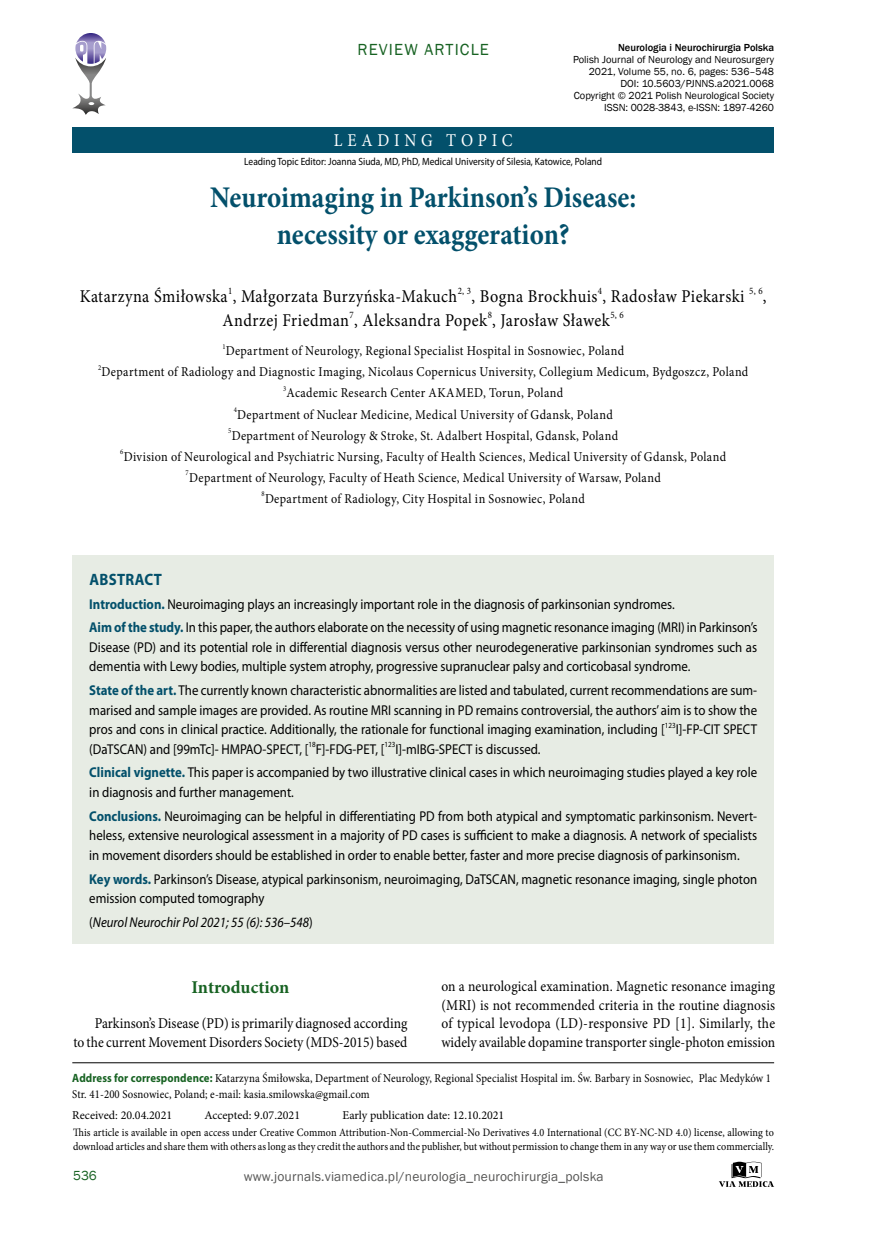
<style>
.page{position:relative;width:872px;height:1234px;background:#fff}
.page>*{position:absolute;margin:0;border:0;box-sizing:border-box;transform-origin:0 0}
.t1{font:700 30px/36.6px "Minion Pro";color:#03506b;text-align:center;scale:.9 1}
.t2{font:18px "Minion Pro";letter-spacing:.03em;color:#000;scale:.9 1}
.t3{font:700 18px "Minion Pro";letter-spacing:-.005em;color:#176222}
.t4{font:18px "Minion Pro";letter-spacing:.295em;color:#fff;scale:.9 1}
.t5{font:16.5px "Franklin Gothic";letter-spacing:.07em;color:#176222}
.t6{font:700 16.5px "Myriad Pro";letter-spacing:.02em;color:#03506b;scale:.9 1}
.t7{font:15px/18.8px "Minion Pro";color:#000;text-align:right;scale:.9 1}
.t8{font:14.25px/19.5px "Myriad Pro";color:#000;scale:.9 1}
.t9{font:italic 14.25px "Myriad Pro";color:#000;scale:.9 1}
.t10{font:13.5px/21px "Minion Pro";letter-spacing:.025em;color:#000;text-align:center;scale:.9 1}
.t11{font:13.5px "Franklin Gothic";letter-spacing:.01em;color:#575756}
.t12{font:13.5px "Franklin Gothic";color:#176222}
.t13{font:12px/16.5px "Minion Pro";letter-spacing:.005em;color:#000;scale:.9 1}
.t14{font:12px "Minion Pro";letter-spacing:.005em;color:#000}
.t15{font:11.25px/13.8px "Minion Pro";letter-spacing:.005em;color:#000;scale:.9 1}
.t16{font:10.5px/12px "Franklin Gothic";color:#000;text-align:right}
.t17{font:10.5px "Myriad Pro";color:#000;scale:.9 1}
.t18{font:500 10.5px "Franklin Gothic";color:#000}
.t19{font:9.9px "Minion Pro";color:#000;scale:.9 1}
.s1{font-weight:700;color:#03506b}
.s2{font-style:normal}
.s3{font-family:"Myriad Pro";font-weight:700;color:#176222}
</style>
<div class="page">
<svg style="left:719px;top:1161px;width:55px;height:25px"></svg>
<svg style="left:72px;top:33px;width:34px;height:82px"></svg>
<hr style="left:72px;top:1062px;width:702px;height:1px;background:#000">
<div style="left:72px;top:555px;width:702px;height:388px;background:#e7ece4"></div>
<div style="left:72px;top:127px;width:702px;height:25px;background:#03506b"></div>
<p class="t5" style="left:357px;top:39px;width:133px">REVIEW ARTICLE</p>
<p class="t18" style="left:618px;top:41px;width:157px">Neurologia i Neurochirurgia Polska</p>
<p class="t16" style="left:573px;top:54px;width:203px">Polish Journal of Neurology and Neurosurgery 2021, Volume 55, no. 6, pages: 536–548<br>DOI: 10.5603/PJNNS.a2021.0068<br>Copyright © 2021 Polish Neurological Society ISSN: 0028-3843, e-ISSN: 1897-4260</p>
<p class="t4" style="left:334px;top:128px;width:200px">LEADING TOPIC</p>
<p class="t17" style="left:244px;top:156px;width:399px">Leading Topic Editor: Joanna Siuda, MD, PhD, Medical University of Silesia, Katowice, Poland</p>
<h1 class="t1" style="left:210px;top:179px;width:475px">Neuroimaging in Parkinson’s Disease: necessity or exaggeration?</h1>
<p class="t2" style="left:80px;top:284px;width:421px">Katarzyna Śmiłowska , Małgorzata Burzyńska-Makuch</p>
<p class="t19" style="left:598px;top:284px;width:6px">4</p>
<p class="t19" style="left:749px;top:284px;width:16px">5, 6</p>
<p class="t19" style="left:228px;top:284px;width:6px">1</p>
<p class="t19" style="left:457px;top:284px;width:16px">2, 3</p>
<p class="t2" style="left:471px;top:284px;width:305px">, Bogna Brockhuis , Radosław Piekarski</p>
<p class="t2" style="left:763px;top:284px;width:6px">,</p>
<p class="t19" style="left:488px;top:308px;width:6px">8</p>
<p class="t19" style="left:610px;top:308px;width:16px">5, 6</p>
<p class="t10" style="left:98px;top:340px;width:724px"><sup>1</sup>Department of Neurology, Regional Specialist Hospital in Sosnowiec, Poland<br><sup>2</sup>Department of Radiology and Diagnostic Imaging, Nicolaus Copernicus University, Collegium Medicum, Bydgoszcz, Poland <sup>3</sup>Academic Research Center AKAMED, Torun, Poland<br><sup>4</sup>Department of Nuclear Medicine, Medical University of Gdansk, Poland<br><sup>5</sup>Department of Neurology &amp; Stroke, St. Adalbert Hospital, Gdansk, Poland<br><sup>6</sup>Division of Neurological and Psychiatric Nursing, Faculty of Health Sciences, Medical University of Gdansk, Poland <sup>7</sup>Department of Neurology, Faculty of Heath Science, Medical University of Warsaw, Poland<br><sup>8</sup>Department of Radiology, City Hospital in Sosnowiec, Poland</p>
<p class="t2" style="left:223px;top:308px;width:432px">Andrzej Friedman<sup>7</sup>, Aleksandra Popek , Jarosław Sławek</p>
<p class="t6" style="left:89px;top:570px;width:82px">ABSTRACT</p>
<p class="t8" style="left:89px;top:592px;width:744px;line-height:23.7px"><span class="s1">Introduction.</span> Neuroimaging plays an increasingly important role in the diagnosis of parkinsonian syndromes.<br><span class="s1">Aim of the study.</span> In this paper, the authors elaborate on the necessity of using magnetic resonance imaging (MRI) in Parkinson’s</p>
<p class="t8" style="left:89px;top:637px;width:743px">Disease (PD) and its potential role in differential diagnosis versus other neurodegenerative parkinsonian syndromes such as dementia with Lewy bodies, multiple system atrophy, progressive supranuclear palsy and corticobasal syndrome.</p>
<p class="t8" style="left:89px;top:680px;width:743px;text-align:justify"><span class="s1">State of the art.</span> The currently known characteristic abnormalities are listed and tabulated, current recommendations are sum&shy;marised and sample images are provided. As routine MRI scanning in PD remains controversial, the authors’ aim is to show the pros and cons in clinical practice. Additionally, the rationale for functional imaging examination, including [<sup>123</sup>I]-FP-CIT SPECT (DaTSCAN) and [99mTc]- HMPAO-SPECT, [<sup>18</sup>F]-FDG-PET, [<sup>123</sup>I]-mIBG-SPECT is discussed.</p>
<p class="t8" style="left:89px;top:763px;width:743px"><span class="s1">Clinical vignette.</span> This paper is accompanied by two illustrative clinical cases in which neuroimaging studies played a key role in diagnosis and further management.</p>
<p class="t8" style="left:89px;top:806px;width:743px;text-align:justify"><span class="s1">Conclusions.</span> Neuroimaging can be helpful in differentiating PD from both atypical and symptomatic parkinsonism. Nevert&shy;heless, extensive neurological assessment in a majority of PD cases is sufficient to make a diagnosis. A network of specialists in movement disorders should be established in order to enable better, faster and more precise diagnosis of parkinsonism.</p>
<p class="t8" style="left:89px;top:869px;width:743px"><span class="s1">Key words.</span> Parkinson’s Disease, atypical parkinsonism, neuroimaging, DaTSCAN, magnetic resonance imaging, single photon emission computed tomography</p>
<p class="t9" style="left:89px;top:914px;width:250px"><span class="s2">(</span>Neurol Neurochir Pol 2021; 55 (6): 536–548<span class="s2">)</span></p>
<p class="t3" style="left:191px;top:974px;width:99px">Introduction</p>
<p class="t7" style="left:73px;top:1013px;width:372px">Parkinson’s Disease (PD) is primarily diagnosed according<br>to the current Movement Disorders Society (MDS-2015) based</p>
<p class="t7" style="left:441px;top:976px;width:372px;text-align:justify">on a neurological examination. Magnetic resonance imaging (MRI) is not recommended criteria in the routine diagnosis of typical levodopa (LD)-responsive PD [1]. Similarly, the widely available dopamine transporter single-photon emission</p>
<p class="t13" style="left:72px;top:1069px;width:778px"><span class="s3">Address for correspondence:</span> Katarzyna Śmiłowska, Department of Neurology, Regional Specialist Hospital im. Św. Barbary in Sosnowiec, Plac Medyków 1<br>Str. 41-200 Sosnowiec, Poland; e-mail: kasia.smilowska@gmail.com</p>
<p class="t14" style="left:72px;top:1106px;width:101px">Received: 20.04.2021</p>
<p class="t14" style="left:204px;top:1106px;width:97px">Accepted: 9.07.2021</p>
<p class="t14" style="left:342px;top:1106px;width:163px">Early publication date: 12.10.2021</p>
<p class="t15" style="left:73px;top:1125px;width:780px">This article is available in open access under Creative Common Attribution-Non-Commercial-No Derivatives 4.0 International (CC BY-NC-ND 4.0) license, allowing to download articles and share them with others as long as they credit the authors and the publisher, but without permission to change them in any way or use them commercially.</p>
<p class="t12" style="left:73px;top:1166px;width:25px">536</p>
<p class="t11" style="left:244px;top:1167px;width:361px">www.journals.viamedica.pl/neurologia_neurochirurgia_polska</p>
</div>
